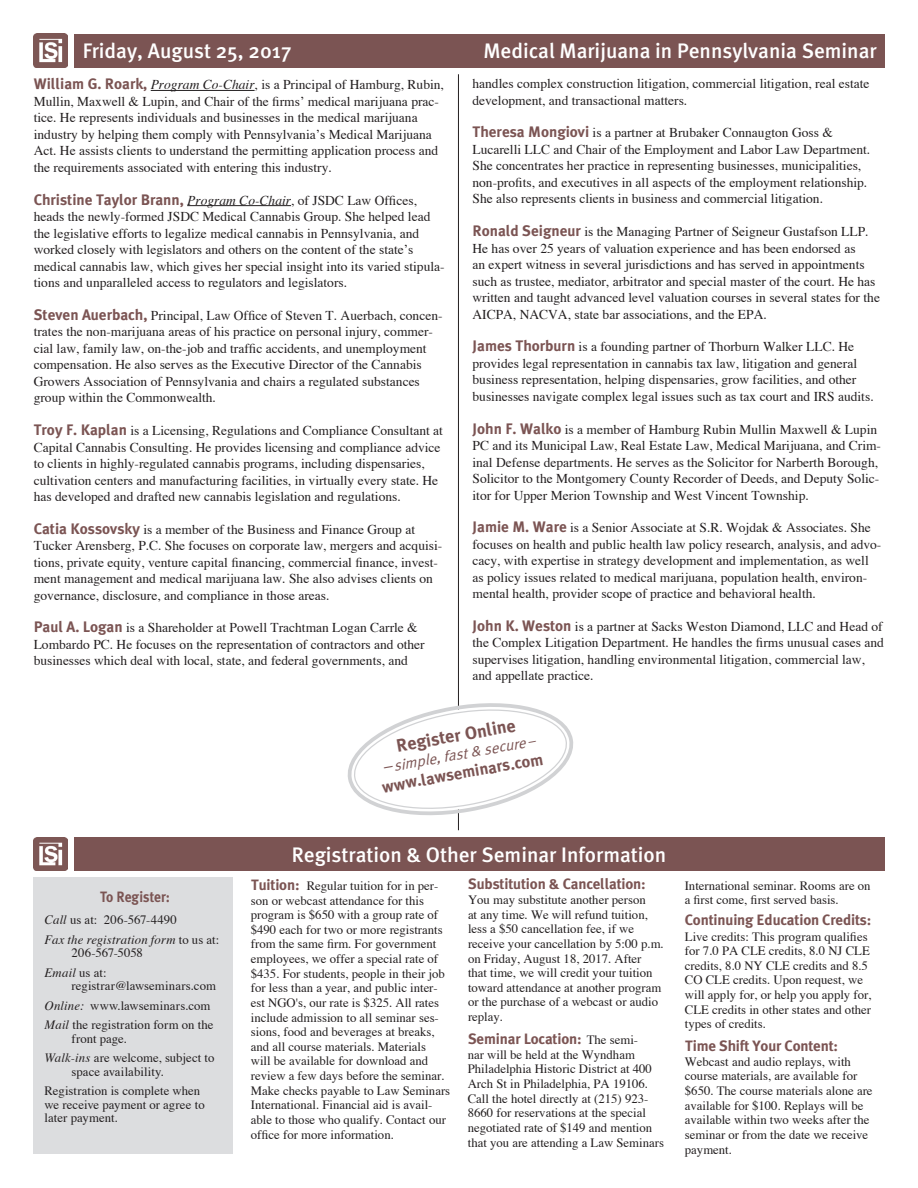
<style>
.page{position:relative;width:918px;height:1188px;background:#fff}
.page>*{position:absolute;margin:0;border:0;box-sizing:border-box;transform-origin:0 0}
.t1{font:500 21px "Meta";color:#fff}
.t2{font:700 18px "Meta Plus";color:#7b5453}
.t3{font:700 16.5px "Meta Plus";color:#7b5453}
.t4{font:700 15.15px "Meta Plus";color:#7b5453}
.t5{font:700 15px "Meta Plus";letter-spacing:-.01em;color:#7b5453}
.t6{font:italic 15px "Meta Normal";color:#7b5453}
.t7{font:700 15px "Meta Plus";letter-spacing:-.01em;color:#7b5453;scale:.91 1}
.t8{font:13.5px/16.5px "Times";color:#231f20}
.t9{font:12.75px/14.5px "Times";color:#231f20}
.t10{font:italic 12.75px/19.5px "Times";letter-spacing:.01em;color:#231f20}
.s1{font-family:"Meta Plus";font-weight:700;font-size:15.15px;color:#7b5453}
.s2{font-style:italic}
.s3{font-family:"Times";font-weight:400;font-style:italic;font-size:13.5px;color:#231f20}
.s4{font-family:"Times";font-weight:400;font-size:13.5px;color:#231f20}
.s5{font-style:normal;font-size:18px}
.s6{font-style:normal}
</style>
<div class="page">
<div style="left:74px;top:34px;width:810px;height:34px;background:#7b5453"></div>
<hr style="left:458px;top:74px;width:1px;height:756px;background:#231f20">
<hr style="left:151px;top:90px;width:104px;height:1px;background:#231f20">
<hr style="left:187px;top:205px;width:104px;height:1px;background:#231f20">
<div style="left:34px;top:878px;width:199px;height:276px;background:#dcdddf"></div>
<div style="left:74px;top:837px;width:810px;height:34px;background:#7b5453"></div>
<svg style="left:347px;top:703px;width:226px;height:112px"></svg>
<img style="left:34px;top:837px;width:33px;height:34px">
<img style="left:34px;top:34px;width:33px;height:34px">
<h1 class="t1" style="left:83px;top:39px;width:210px">Friday, August 25, 2017</h1>
<h1 class="t1" style="left:483px;top:39px;width:395px">Medical Marijuana in Pennsylvania Seminar</h1>
<p class="t8" style="left:34px;top:77px;width:412px"><span class="s1">William G. Roark,</span> <span class="s2">Program Co-Chair</span>, is a Principal of Hamburg, Rubin, Mullin, Maxwell &amp; Lupin, and Chair of the firms’ medical marijuana prac&shy;tice. He represents individuals and businesses in the medical marijuana industry by helping them comply with Pennsylvania’s Medical Marijuana Act. He assists clients to understand the permitting application process and the requirements associated with entering this industry.</p>
<p class="t4" style="left:34px;top:191px;width:385px">Christine Taylor Brann, <span class="s3">Program Co-Chair</span><span class="s4">, of JSDC Law Offices,</span></p>
<p class="t8" style="left:34px;top:209px;width:412px">heads the newly-formed JSDC Medical Cannabis Group. She helped lead the legislative efforts to legalize medical cannabis in Pennsylvania, and worked closely with legislators and others on the content of the state’s medical cannabis law, which gives her special insight into its varied stipula&shy;tions and unparalleled access to regulators and legislators.</p>
<p class="t8" style="left:34px;top:308px;width:410px"><span class="s1">Steven Auerbach,</span> Principal, Law Office of Steven T. Auerbach, concen&shy;trates the non-marijuana areas of his practice on personal injury, commer&shy;cial law, family law, on-the-job and traffic accidents, and unemployment compensation. He also serves as the Executive Director of the Cannabis Growers Association of Pennsylvania and chairs a regulated substances group within the Commonwealth.</p>
<p class="t8" style="left:34px;top:423px;width:411px"><span class="s1">Troy F. Kaplan</span> is a Licensing, Regulations and Compliance Consultant at Capital Cannabis Consulting. He provides licensing and compliance advice to clients in highly-regulated cannabis programs, including dispensaries, cultivation centers and manufacturing facilities, in virtually every state. He has developed and drafted new cannabis legislation and regulations.</p>
<p class="t8" style="left:34px;top:522px;width:410px"><span class="s1">Catia Kossovsky</span> is a member of the Business and Finance Group at Tucker Arensberg, P.C. She focuses on corporate law, mergers and acquisi&shy;tions, private equity, venture capital financing, commercial finance, invest&shy;ment management and medical marijuana law. She also advises clients on governance, disclosure, and compliance in those areas.</p>
<p class="t8" style="left:34px;top:620px;width:393px"><span class="s1">Paul A. Logan</span> is a Shareholder at Powell Trachtman Logan Carrle &amp;<br>Lombardo PC. He focuses on the representation of contractors and other businesses which deal with local, state, and federal governments, and</p>
<p class="t8" style="left:472px;top:76px;width:399px">handles complex construction litigation, commercial litigation, real estate development, and transactional matters.</p>
<p class="t8" style="left:472px;top:125px;width:399px"><span class="s1">Theresa Mongiovi</span> is a partner at Brubaker Connaugton Goss &amp; Lucarelli LLC and Chair of the Employment and Labor Law Department.<br>She concentrates her practice in representing businesses, municipalities, non-profits, and executives in all aspects of the employment relationship.<br>She also represents clients in business and commercial litigation.</p>
<p class="t8" style="left:472px;top:224px;width:409px"><span class="s1">Ronald Seigneur</span> is the Managing Partner of Seigneur Gustafson LLP.<br>He has over 25 years of valuation experience and has been endorsed as<br>an expert witness in several jurisdictions and has served in appointments such as trustee, mediator, arbitrator and special master of the court. He has written and taught advanced level valuation courses in several states for the AICPA, NACVA, state bar associations, and the EPA.</p>
<p class="t8" style="left:472px;top:339px;width:403px"><span class="s1">James Thorburn</span> is a founding partner of Thorburn Walker LLC. He provides legal representation in cannabis tax law, litigation and general business representation, helping dispensaries, grow facilities, and other businesses navigate complex legal issues such as tax court and IRS audits.</p>
<p class="t8" style="left:472px;top:422px;width:410px"><span class="s1">John F. Walko</span> is a member of Hamburg Rubin Mullin Maxwell &amp; Lupin PC and its Municipal Law, Real Estate Law, Medical Marijuana, and Crim&shy;inal Defense departments. He serves as the Solicitor for Narberth Borough, Solicitor to the Montgomery County Recorder of Deeds, and Deputy Solic&shy;itor for Upper Merion Township and West Vincent Township.</p>
<p class="t8" style="left:472px;top:520px;width:410px"><span class="s1">Jamie M. Ware</span> is a Senior Associate at S.R. Wojdak &amp; Associates. She focuses on health and public health law policy research, analysis, and advo&shy;cacy, with expertise in strategy development and implementation, as well as policy issues related to medical marijuana, population health, environ&shy;mental health, provider scope of practice and behavioral health.</p>
<p class="t8" style="left:472px;top:619px;width:413px"><span class="s1">John K. Weston</span> is a partner at Sacks Weston Diamond, LLC and Head of the Complex Litigation Department. He handles the firms unusual cases and supervises litigation, handling environmental litigation, commercial law, and appellate practice.</p>
<h2 class="t2" style="left:395px;top:736px;width:122px;rotate:-10deg">Register Online</h2>
<p class="t6" style="left:382px;top:759px;width:156px;rotate:-10deg"><span class="s5">–</span>simple, fast &amp; secure–</p>
<p class="t3" style="left:381px;top:778px;width:165px;rotate:-10deg">www.lawseminars.com</p>
<p class="t7" style="left:100px;top:888px;width:78px">To Register:</p>
<p class="t10" style="left:45px;top:911px;width:176px">Call <span class="s6">us at: 206-567-4490<br></span>Fax the registration form <span class="s6">to us at:</span></p>
<p class="t9" style="left:45px;top:944px;width:100px;line-height:19.5px;text-indent:27px">206-567-5058<br><span class="s2">Email</span> us at:</p>
<p class="t9" style="left:45px;top:977px;width:173px;line-height:19.5px;text-indent:27px">registrar@lawseminars.com<br><span class="s2">Online:</span> www.lawseminars.com<br><span class="s2">Mail</span> the registration form on the</p>
<p class="t9" style="left:45px;top:1029px;width:171px;line-height:19.5px;text-indent:27px">front page.<br><span class="s2">Walk-ins</span> are welcome, subject to</p>
<p class="t9" style="left:45px;top:1062px;width:157px;line-height:19.5px;text-indent:27px">space availability.<br>Registration is complete when</p>
<p class="t9" style="left:45px;top:1098px;width:162px;line-height:13.5px">we receive payment or agree to later payment.</p>
<h1 class="t1" style="left:292px;top:842px;width:376px">Registration &amp; Other Seminar Information</h1>
<p class="t5" style="left:251px;top:876px;width:50px">Tuition:</p>
<p class="t5" style="left:468px;top:875px;width:179px">Substitution &amp; Cancellation:</p>
<p class="t9" style="left:468px;top:893px;width:197px">You may substitute another person<br>at any time. We will refund tuition, less a $50 cancellation fee, if we receive your cancellation by 5:00 p.m. on Friday, August 18, 2017. After that time, we will credit your tuition toward attendance at another program or the purchase of a webcast or audio replay.</p>
<p class="t9" style="left:251px;top:879px;width:201px;text-indent:56px">Regular tuition for in per&shy;son or webcast attendance for this program is $650 with a group rate of $490 each for two or more registrants from the same firm. For government employees, we offer a special rate of $435. For students, people in their job for less than a year, and public inter&shy;est NGO's, our rate is $325. All rates include admission to all seminar ses&shy;sions, food and beverages at breaks, and all course materials. Materials<br>will be available for download and review a few days before the seminar.<br>Make checks payable to Law Seminars International. Financial aid is avail&shy;able to those who qualify. Contact our office for more information.</p>
<p class="t5" style="left:468px;top:1030px;width:115px">Seminar Location:</p>
<p class="t9" style="left:468px;top:1033px;width:198px;text-indent:119px">The semi-<br>nar will be held at the Wyndham<br>Philadelphia Historic District at 400<br>Arch St in Philadelphia, PA 19106.<br>Call the hotel directly at (215) 923-<br>8660 for reservations at the special negotiated rate of $149 and mention that you are attending a Law Seminars</p>
<p class="t9" style="left:685px;top:879px;width:187px">International seminar. Rooms are on a first come, first served basis.</p>
<p class="t5" style="left:685px;top:911px;width:188px">Continuing Education Credits:</p>
<p class="t9" style="left:685px;top:930px;width:188px">Live credits: This program qualifies for 7.0 PA CLE credits, 8.0 NJ CLE credits, 8.0 NY CLE credits and 8.5<br>CO CLE credits. Upon request, we will apply for, or help you apply for,<br>CLE credits in other states and other types of credits.</p>
<p class="t5" style="left:685px;top:1037px;width:155px">Time Shift Your Content:</p>
<p class="t9" style="left:685px;top:1055px;width:189px">Webcast and audio replays, with course materials, are available for $650. The course materials alone are available for $100. Replays will be available within two weeks after the seminar or from the date we receive payment.</p>
</div>
